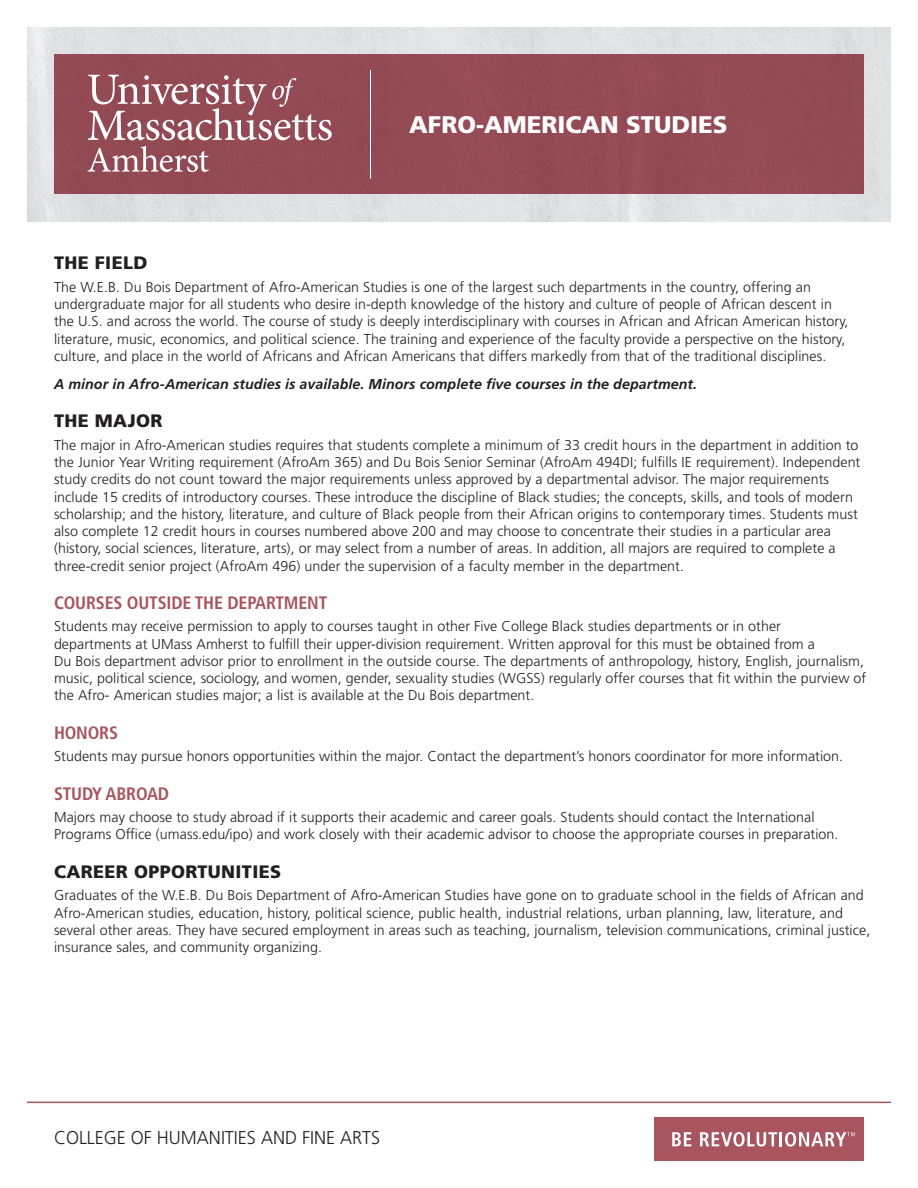
<style>
.page{position:relative;width:918px;height:1188px;background:#fff}
.page>*{position:absolute;margin:0;border:0;box-sizing:border-box;transform-origin:0 0}
.t1{font:900 24px "Frutiger LT Std";color:#fff}
.t2{font:300 18.6px "Frutiger LT Std";color:#231f20}
.t3{font:700 condensed 18px "Frutiger";letter-spacing:-.01em;color:#a8555f}
.t4{font:900 18px "Frutiger LT Std";letter-spacing:.02em;color:#231f20}
.t5{font:300 14.25px/17.2px "Frutiger LT Std";letter-spacing:.005em;color:#231f20}
.t6{font:italic 700 14.25px "Frutiger LT Std";letter-spacing:.005em;color:#231f20}
</style>
<div class="page">
<div style="left:27px;top:27px;width:864px;height:195px;background:#e1e2e3"></div>
<div style="left:54px;top:54px;width:810px;height:140px;background:#944b54"></div>
<svg style="left:88px;top:75px;width:244px;height:65px"></svg>
<svg style="left:87px;top:146px;width:122px;height:26px"></svg>
<hr style="left:27px;top:1102px;width:864px;height:1px;background:#a8555f">
<div style="left:654px;top:1117px;width:210px;height:44px;background:#a8555f"></div>
<svg style="left:672px;top:1132px;width:19px;height:14px"></svg>
<svg style="left:700px;top:1132px;width:155px;height:15px"></svg>
<hr style="left:370px;top:70px;width:1px;height:109px;background:#fff">
<h1 class="t1" style="left:409px;top:110px;width:320px">AFRO-AMERICAN STUDIES</h1>
<p class="t4" style="left:54px;top:252px;width:95px">THE FIELD</p>
<p class="t5" style="left:54px;top:279px;width:796px">The W.E.B. Du Bois Department of Afro-American Studies is one of the largest such departments in the country, offering an undergraduate major for all students who desire in-depth knowledge of the history and culture of people of African descent in the U.S. and across the world. The course of study is deeply interdisciplinary with courses in African and African American history, literature, music, economics, and political science. The training and experience of the faculty provide a perspective on the history, culture, and place in the world of Africans and African Americans that differs markedly from that of the traditional disciplines.</p>
<p class="t6" style="left:54px;top:376px;width:645px">A minor in Afro-American studies is available. Minors complete five courses in the department.</p>
<p class="t4" style="left:54px;top:410px;width:110px">THE MAJOR</p>
<p class="t5" style="left:54px;top:436px;width:808px">The major in Afro-American studies requires that students complete a minimum of 33 credit hours in the department in addition to the Junior Year Writing requirement (AfroAm 365) and Du Bois Senior Seminar (AfroAm 494DI; fulfills IE requirement). Independent study credits do not count toward the major requirements unless approved by a departmental advisor. The major requirements include 15 credits of introductory courses. These introduce the discipline of Black studies; the concepts, skills, and tools of modern scholarship; and the history, literature, and culture of Black people from their African origins to contemporary times. Students must also complete 12 credit hours in courses numbered above 200 and may choose to concentrate their studies in a particular area (history, social sciences, literature, arts), or may select from a number of areas. In addition, all majors are required to complete a three-credit senior project (AfroAm 496) under the supervision of a faculty member in the department.</p>
<p class="t3" style="left:54px;top:592px;width:275px">COURSES OUTSIDE THE DEPARTMENT</p>
<p class="t5" style="left:54px;top:618px;width:814px">Students may receive permission to apply to courses taught in other Five College Black studies departments or in other<br>departments at UMass Amherst to fulfill their upper-division requirement. Written approval for this must be obtained from a<br>Du Bois department advisor prior to enrollment in the outside course. The departments of anthropology, history, English, journalism, music, political science, sociology, and women, gender, sexuality studies (WGSS) regularly offer courses that fit within the purview of the Afro- American studies major; a list is available at the Du Bois department.</p>
<p class="t3" style="left:54px;top:722px;width:66px">HONORS</p>
<p class="t5" style="left:54px;top:748px;width:791px">Students may pursue honors opportunities within the major. Contact the department’s honors coordinator for more information.</p>
<p class="t3" style="left:54px;top:783px;width:117px">STUDY ABROAD</p>
<p class="t5" style="left:54px;top:809px;width:786px">Majors may choose to study abroad if it supports their academic and career goals. Students should contact the International<br>Programs Office (umass.edu/ipo) and work closely with their academic advisor to choose the appropriate courses in preparation.</p>
<p class="t4" style="left:54px;top:861px;width:229px">CAREER OPPORTUNITIES</p>
<p class="t5" style="left:54px;top:887px;width:818px">Graduates of the W.E.B. Du Bois Department of Afro-American Studies have gone on to graduate school in the fields of African and Afro-American studies, education, history, political science, public health, industrial relations, urban planning, law, literature, and several other areas. They have secured employment in areas such as teaching, journalism, television communications, criminal justice, insurance sales, and community organizing.</p>
<h2 class="t2" style="left:54px;top:1127px;width:328px">COLLEGE OF HUMANITIES AND FINE ARTS</h2>
</div>
